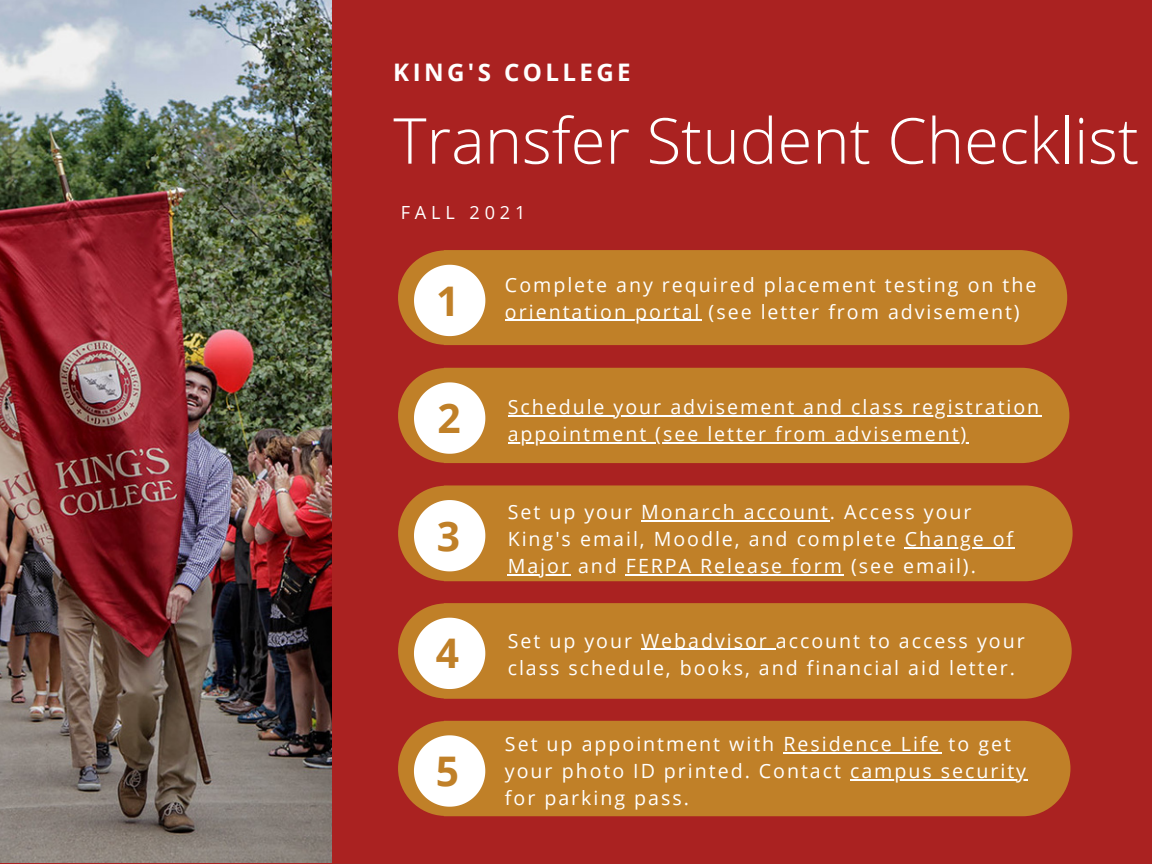
<style>
.page{position:relative;width:1152px;height:864px;background:#aa2221}
.page>*{position:absolute;margin:0;border:0;box-sizing:border-box;transform-origin:0 0}
.t1{font:300 63.45px "Open Sans";color:#fff}
.t2{font:700 40.8px "Open Sans";color:#c08028}
.t3{font:700 24.15px "Open Sans";letter-spacing:.14em;color:#fff}
.t4{font:19.65px/27px "Open Sans";letter-spacing:.1em;color:#fff}
.t5{font:18.15px "Open Sans";letter-spacing:.27em;color:#fff}
</style>
<div class="page">
<div style="left:398px;top:250px;width:669px;height:95px;background:#c08028;border-radius:47px"></div>
<svg style="left:414px;top:265px;width:71px;height:71px"></svg>
<img style="left:0;top:0;width:331px;height:862px">
<hr style="left:505px;top:320px;width:197px;height:1px;background:#fff">
<div style="left:398px;top:368px;width:671px;height:95px;background:#c08028;border-radius:47px"></div>
<svg style="left:414px;top:382px;width:71px;height:72px"></svg>
<div style="left:398px;top:485px;width:675px;height:96px;background:#c08028;border-radius:47px"></div>
<svg style="left:414px;top:500px;width:71px;height:71px"></svg>
<hr style="left:641px;top:521px;width:189px;height:1px;background:#fff">
<hr style="left:905px;top:548px;width:110px;height:1px;background:#fff">
<hr style="left:508px;top:575px;width:63px;height:1px;background:#fff">
<hr style="left:626px;top:575px;width:218px;height:1px;background:#fff">
<div style="left:398px;top:603px;width:674px;height:96px;background:#c08028;border-radius:47px"></div>
<svg style="left:414px;top:618px;width:71px;height:71px"></svg>
<hr style="left:641px;top:649px;width:135px;height:1px;background:#fff">
<div style="left:398px;top:721px;width:672px;height:95px;background:#c08028;border-radius:47px"></div>
<svg style="left:414px;top:735px;width:71px;height:72px"></svg>
<hr style="left:783px;top:752px;width:159px;height:1px;background:#fff">
<hr style="left:850px;top:779px;width:178px;height:1px;background:#fff">
<hr style="left:508px;top:416px;width:533px;height:1px;background:#fff">
<hr style="left:508px;top:443px;width:460px;height:1px;background:#fff">
<p class="t3" style="left:393px;top:55px;width:239px">KING'S COLLEGE</p>
<p class="t1" style="left:393px;top:96px;width:747px">Transfer Student Checklist</p>
<p class="t5" style="left:401px;top:199px;width:126px">FALL 2021</p>
<p class="t2" style="left:436px;top:272px;width:25px">1</p>
<p class="t2" style="left:437px;top:390px;width:25px">2</p>
<p class="t2" style="left:437px;top:507px;width:25px">3</p>
<p class="t2" style="left:436px;top:625px;width:25px">4</p>
<p class="t2" style="left:436px;top:742px;width:25px">5</p>
<p class="t4" style="left:505px;top:271px;width:533px">Complete any required placement testing on the</p>
<p class="t4" style="left:505px;top:298px;width:516px">orientation portal (see letter from advisement)</p>
<p class="t4" style="left:508px;top:393px;width:533px">Schedule your advisement and class registration appointment (see letter from advisement)</p>
<p class="t4" style="left:508px;top:498px;width:507px">Set up your Monarch account. Access your<br>King's email, Moodle, and complete Change of<br>Major and FERPA Release form (see email).</p>
<p class="t4" style="left:508px;top:627px;width:518px">Set up your Webadvisor account to access your</p>
<p class="t4" style="left:508px;top:654px;width:509px">class schedule, books, and financial aid letter.</p>
<p class="t4" style="left:505px;top:730px;width:523px">Set up appointment with Residence Life to get your photo ID printed. Contact campus security for parking pass.</p>
</div>
